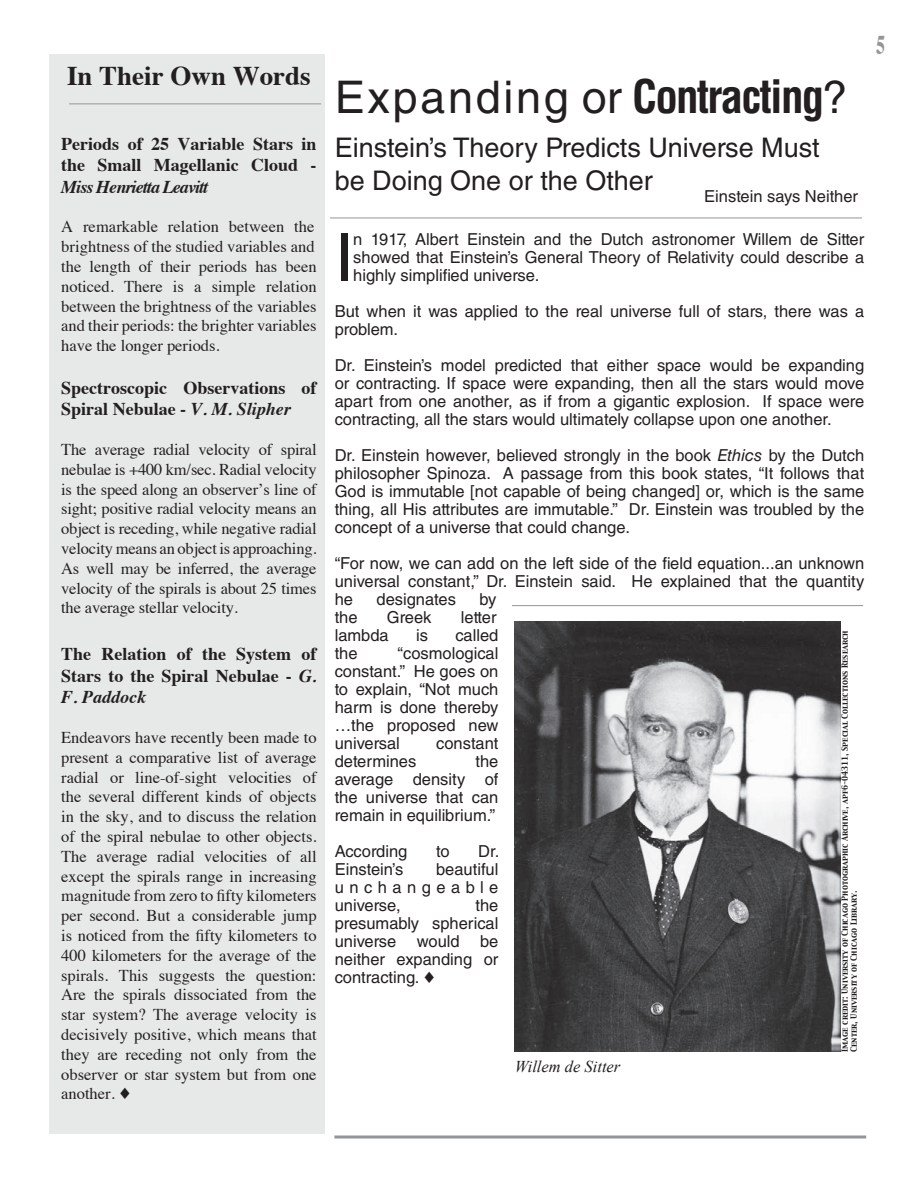
<style>
.page{position:relative;width:918px;height:1188px;background:#fff}
.page>*{position:absolute;margin:0;border:0;box-sizing:border-box;transform-origin:0 0}
.t1{font:66.6px "Helvetica LT Std";color:#231f20}
.t2{font:45px "Helvetica LT Std";letter-spacing:.06em;color:#231f20}
.t3{font:27px/32.4px "Helvetica LT Std";color:#231f20}
.t4{font:700 27px "Times";color:#231f20}
.t5{font:700 27px "Times";color:#939598;scale:.67 1}
.t6{font:700 18px/21.6px "Times";color:#231f20}
.t7{font:italic 700 18px "Times";letter-spacing:-.05em;color:#231f20}
.t8{font:italic 700 18px "Times";color:#231f20}
.t9{font:16.5px/18px "Helvetica LT Std";color:#231f20;text-align:justify}
.t10{font:16.5px/19.8px "Times";color:#231f20;text-align:justify}
.t11{font:italic 16.5px "Times New Roman";color:#231f20}
.t12{font:7.5px/9px "Capitals";color:#231f20}
.s1{font-style:italic}
.s2{font-weight:700;font-stretch:condensed}
</style>
<div class="page">
<div style="left:50px;top:54px;width:275px;height:1080px;background:#e7e9e9"></div>
<hr style="left:330px;top:218px;width:532px;height:1px;background:#939598">
<hr style="left:334px;top:1136px;width:532px;height:2px;background:#939598">
<hr style="left:69px;top:104px;width:252px;height:1px;background:#939598">
<hr style="left:512px;top:605px;width:351px;height:1px;background:#939598">
<img style="left:515px;top:622px;width:325px;height:430px">
<h2 class="t4" style="left:67px;top:50px;width:245px">In Their Own Words</h2>
<p class="t6" style="left:61px;top:131px;width:257px">Periods of 25 Variable Stars in the Small Magellanic Cloud -</p>
<h4 class="t7" style="left:61px;top:170px;width:149px">Miss Henrietta Leavitt</h4>
<p class="t10" style="left:61px;top:215px;width:257px;text-align:left">A remarkable relation between the brightness of the studied variables and the length of their periods has been noticed. There is a simple relation between the brightness of the variables and their periods: the brighter variables have the longer periods.</p>
<h4 class="t6" style="left:61px;top:375px;width:257px">Spectroscopic Observations of<br>Spiral Nebulae - <span class="s1">V. M. Slipher</span></h4>
<p class="t10" style="left:61px;top:438px;width:257px">The average radial velocity of spiral nebulae is +400 km/sec. Radial velocity is the speed along an observer’s line of sight; positive radial velocity means an object is receding, while negative radial velocity means an object is approaching.<br>As well may be inferred, the average velocity of the spirals is about 25 times the average stellar velocity.</p>
<p class="t6" style="left:61px;top:641px;width:257px">The Relation of the System of<br>Stars to the Spiral Nebulae - <span class="s1">G.</span></p>
<h4 class="t8" style="left:61px;top:680px;width:86px">F. Paddock</h4>
<p class="t10" style="left:61px;top:726px;width:257px">Endeavors have recently been made to present a comparative list of average radial or line-of-sight velocities of the several different kinds of objects in the sky, and to discuss the relation of the spiral nebulae to other objects.<br>The average radial velocities of all except the spirals range in increasing</p>
<p class="t10" style="left:61px;top:884px;width:257px">magnitude from zero to fifty kilometers</p>
<p class="t10" style="left:61px;top:904px;width:257px">per second. But a considerable jump</p>
<p class="t10" style="left:61px;top:924px;width:257px">is noticed from the fifty kilometers to</p>
<p class="t10" style="left:61px;top:944px;width:257px">400 kilometers for the average of the spirals. This suggests the question:<br>Are the spirals dissociated from the star system? The average velocity is decisively positive, which means that they are receding not only from the observer or star system but from one another. ♦</p>
<h1 class="t2" style="left:335px;top:71px;width:514px">Expanding or <span class="s2">Contracting</span>?</h1>
<h1 class="t3" style="left:335px;top:132px;width:486px">Einstein’s Theory Predicts Universe Must be Doing One or the Other</h1>
<h1 class="t9" style="left:704px;top:187px;width:155px">Einstein says Neither</h1>
<p class="t1" style="left:335px;top:219px;width:20px">I</p>
<p class="t9" style="left:353px;top:230px;width:513px">n 1917, Albert Einstein and the Dutch astronomer Willem de Sitter showed that Einstein’s General Theory of Relativity could describe a highly simplified universe.</p>
<p class="t9" style="left:335px;top:302px;width:531px">But when it was applied to the real universe full of stars, there was a problem.</p>
<p class="t9" style="left:335px;top:356px;width:531px">Dr. Einstein’s model predicted that either space would be expanding or contracting. If space were expanding, then all the stars would move apart from one another, as if from a gigantic explosion. If space were contracting, all the stars would ultimately collapse upon one another.</p>
<p class="t9" style="left:335px;top:446px;width:531px">Dr. Einstein however, believed strongly in the book <span class="s1">Ethics</span> by the Dutch philosopher Spinoza. A passage from this book states, “It follows that God is immutable [not capable of being changed] or, which is the same thing, all His attributes are immutable.” Dr. Einstein was troubled by the concept of a universe that could change.</p>
<p class="t9" style="left:335px;top:554px;width:531px">“For now, we can add on the left side of the field equation...an unknown universal constant,” Dr. Einstein said. He explained that the quantity he</p>
<p class="t9" style="left:377px;top:590px;width:81px">designates</p>
<p class="t9" style="left:479px;top:590px;width:19px">by</p>
<p class="t9" style="left:335px;top:608px;width:24px">the</p>
<p class="t9" style="left:387px;top:608px;width:46px">Greek</p>
<p class="t9" style="left:461px;top:608px;width:37px">letter</p>
<p class="t9" style="left:335px;top:626px;width:56px">lambda</p>
<p class="t9" style="left:416px;top:626px;width:13px">is</p>
<p class="t9" style="left:455px;top:626px;width:45px">called</p>
<p class="t9" style="left:335px;top:644px;width:24px">the</p>
<p class="t9" style="left:335px;top:644px;width:165px;text-indent:63px">“cosmological constant.” He goes on to explain, “Not much harm is done thereby …the proposed new universal</p>
<p class="t9" style="left:436px;top:734px;width:64px">constant</p>
<p class="t9" style="left:335px;top:752px;width:165px;text-indent:141px">the average density of the universe that can remain in equilibrium.”</p>
<p class="t9" style="left:335px;top:842px;width:74px">According</p>
<p class="t9" style="left:436px;top:842px;width:15px">to</p>
<p class="t9" style="left:478px;top:842px;width:23px">Dr.</p>
<p class="t9" style="left:335px;top:860px;width:70px">Einstein’s</p>
<p class="t9" style="left:335px;top:752px;width:83px">determines</p>
<p class="t9" style="left:335px;top:860px;width:165px;text-indent:101px">beautiful unchangeable universe,</p>
<p class="t9" style="left:335px;top:896px;width:165px;text-indent:141px">the presumably spherical universe would be neither expanding or contracting. ♦</p>
<p class="t11" style="left:515px;top:1056px;width:107px">Willem de Sitter</p>
<p class="t12" style="left:841px;top:1052px;width:423px;rotate:-90deg">Image credit: University of Chicago Photographic Archive, apf6-04311, Special Collections Research<br>Center, University of Chicago Library.</p>
<h3 class="t5" style="left:876px;top:19px;width:15px">5</h3>
</div>
